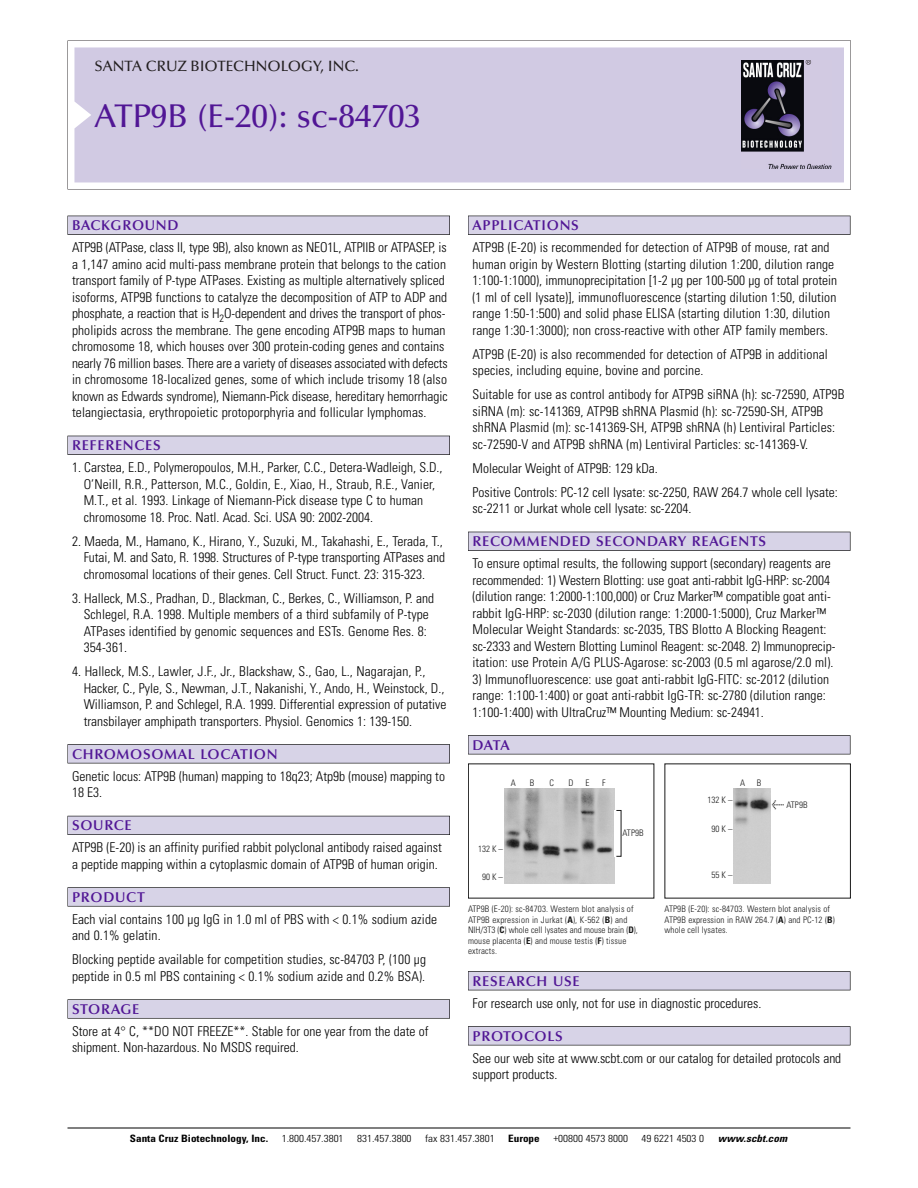
<style>
.page{position:relative;width:918px;height:1188px;background:#fff}
.page>*{position:absolute;margin:0;border:0;box-sizing:border-box;transform-origin:0 0}
.t1{font:500 33px "Optima";color:#511695}
.t2{font:500 15px "Optima";color:#231f20}
.t3{font:600 14.25px "Optima";letter-spacing:.05em;color:#511695}
.t4{font:300 condensed 13.5px/16.5px "Univers";letter-spacing:.005em;color:#000}
.t5{font:300 condensed 10.2px "Univers";color:#000;scale:1.1 1}
.t6{font:700 condensed 10.2px "Univers";color:#000;scale:1.1 1}
.t7{font:italic 700 condensed 10.2px "Univers";letter-spacing:.005em;color:#000;scale:1.1 1}
.t8{font:9px/10.5px "Univers Condensed Light+SHPEYT";letter-spacing:.015em;color:#191919}
.t9{font:9px/10.5px "Univers Condensed Light+TFIFWW";letter-spacing:.015em;color:#191919}
.s1{font-family:"Univers Condensed Bold+ACGAWU"}
.s2{font-family:"Meta Plus Book Roman+PWRRYU";font-size:10.5px}
.s3{font-family:"Univers Condensed Bold+NTGPOX"}
</style>
<div class="page">
<svg style="left:68px;top:40px;width:783px;height:149px"></svg>
<div style="left:74px;top:47px;width:770px;height:135px;background:#d1cae3"></div>
<img style="left:741px;top:60px;width:90px;height:108px">
<div style="left:68px;top:216px;width:382px;height:19px;background:#525155"></div>
<div style="left:68px;top:216px;width:381px;height:18px;background:#d7d3e7"></div>
<div style="left:68px;top:436px;width:382px;height:19px;background:#515055"></div>
<div style="left:68px;top:436px;width:381px;height:18px;background:#d7d3e7"></div>
<div style="left:68px;top:744px;width:382px;height:19px;background:#545357"></div>
<div style="left:68px;top:745px;width:381px;height:18px;background:#d7d3e7"></div>
<div style="left:68px;top:816px;width:382px;height:19px;background:#54535a"></div>
<div style="left:68px;top:816px;width:381px;height:18px;background:#d7d3e7"></div>
<svg style="left:68px;top:887px;width:382px;height:20px"></svg>
<div style="left:68px;top:888px;width:381px;height:18px;background:#d7d3e7"></div>
<div style="left:68px;top:999px;width:382px;height:20px;background:#626263"></div>
<div style="left:68px;top:1000px;width:381px;height:18px;background:#d7d3e7"></div>
<div style="left:468px;top:216px;width:382px;height:19px;background:#525155"></div>
<div style="left:468px;top:216px;width:382px;height:18px;background:#d7d3e7"></div>
<div style="left:468px;top:532px;width:382px;height:19px;background:#515055"></div>
<div style="left:468px;top:532px;width:382px;height:18px;background:#d7d3e7"></div>
<div style="left:468px;top:735px;width:382px;height:19px;background:#545357"></div>
<div style="left:468px;top:736px;width:382px;height:18px;background:#d7d3e7"></div>
<div style="left:468px;top:971px;width:382px;height:19px;background:#525155"></div>
<div style="left:468px;top:972px;width:382px;height:18px;background:#d7d3e7"></div>
<div style="left:468px;top:1026px;width:382px;height:19px;background:#545357"></div>
<div style="left:468px;top:1027px;width:382px;height:18px;background:#d7d3e7"></div>
<hr style="left:68px;top:1128px;width:782px;height:1px;background:#000">
<img style="left:734px;top:789px;width:37px;height:95px">
<img style="left:504px;top:789px;width:111px;height:95px">
<p class="t2" style="left:94px;top:61px;width:266px">SANTA CRUZ BIOTECHNOLOGY, INC.</p>
<h1 class="t1" style="left:94px;top:103px;width:328px">ATP9B (E-20): sc-84703</h1>
<p class="t3" style="left:72px;top:219px;width:108px">BACKGROUND</p>
<p class="t4" style="left:72px;top:240px;width:377px">ATP9B (ATPase, class II, type 9B), also known as NEO1L, ATPIIB or ATPASEP, is a 1,147 amino acid multi-pass membrane protein that belongs to the cation transport family of P-type ATPases. Existing as multiple alternatively spliced isoforms, ATP9B functions to catalyze the decomposition of ATP to ADP and phosphate, a reaction that is H<sub>2</sub>O-dependent and drives the transport of phos&shy;pholipids across the membrane. The gene encoding ATP9B maps to human chromosome 18, which houses over 300 protein-coding genes and contains nearly 76 million bases. There are a variety of diseases associated with defects in chromosome 18-localized genes, some of which include trisomy 18 (also known as Edwards syndrome), Niemann-Pick disease, hereditary hemorrhagic telangiectasia, erythropoietic protoporphyria and follicular lymphomas.</p>
<p class="t3" style="left:72px;top:440px;width:90px">REFERENCES</p>
<p class="t4" style="left:84px;top:460px;width:360px;text-indent:-12px">1. Carstea, E.D., Polymeropoulos, M.H., Parker, C.C., Detera-Wadleigh, S.D., O’Neill, R.R., Patterson, M.C., Goldin, E., Xiao, H., Straub, R.E., Vanier, M.T., et al. 1993. Linkage of Niemann-Pick disease type C to human chromosome 18. Proc. Natl. Acad. Sci. USA 90: 2002-2004.</p>
<p class="t4" style="left:84px;top:534px;width:363px;text-indent:-12px">2. Maeda, M., Hamano, K., Hirano, Y., Suzuki, M., Takahashi, E., Terada, T.,<br>Futai, M. and Sato, R. 1998. Structures of P-type transporting ATPases and chromosomal locations of their genes. Cell Struct. Funct. 23: 315-323.</p>
<p class="t4" style="left:84px;top:591px;width:352px;text-indent:-12px">3. Halleck, M.S., Pradhan, D., Blackman, C., Berkes, C., Williamson, P. and Schlegel, R.A. 1998. Multiple members of a third subfamily of P-type ATPases identified by genomic sequences and ESTs. Genome Res. 8:<br>354-361.</p>
<p class="t4" style="left:84px;top:664px;width:364px;text-indent:-12px">4. Halleck, M.S., Lawler, J.F., Jr., Blackshaw, S., Gao, L., Nagarajan, P., Hacker, C., Pyle, S., Newman, J.T., Nakanishi, Y., Ando, H., Weinstock, D., Williamson, P. and Schlegel, R.A. 1999. Differential expression of putative transbilayer amphipath transporters. Physiol. Genomics 1: 139-150.</p>
<p class="t3" style="left:72px;top:748px;width:207px">CHROMOSOMAL LOCATION</p>
<p class="t4" style="left:72px;top:769px;width:374px">Genetic locus: ATP9B (human) mapping to 18q23; Atp9b (mouse) mapping to<br>18 E3.</p>
<p class="t3" style="left:72px;top:820px;width:61px">SOURCE</p>
<p class="t4" style="left:72px;top:840px;width:371px">ATP9B (E-20) is an affinity purified rabbit polyclonal antibody raised against a peptide mapping within a cytoplasmic domain of ATP9B of human origin.</p>
<p class="t3" style="left:72px;top:891px;width:74px">PRODUCT</p>
<p class="t4" style="left:72px;top:912px;width:367px">Each vial contains 100 µg IgG in 1.0 ml of PBS with &lt; 0.1% sodium azide and 0.1% gelatin.</p>
<p class="t4" style="left:72px;top:952px;width:356px">Blocking peptide available for competition studies, sc-84703 P, (100 µg peptide in 0.5 ml PBS containing &lt; 0.1% sodium azide and 0.2% BSA).</p>
<p class="t3" style="left:72px;top:1003px;width:69px">STORAGE</p>
<p class="t4" style="left:72px;top:1024px;width:358px">Store at 4° C, **DO NOT FREEZE**. Stable for one year from the date of shipment. Non-hazardous. No MSDS required.</p>
<p class="t3" style="left:473px;top:219px;width:108px">APPLICATIONS</p>
<p class="t4" style="left:473px;top:240px;width:366px">ATP9B (E-20) is recommended for detection of ATP9B of mouse, rat and human origin by Western Blotting (starting dilution 1:200, dilution range 1:100-1:1000), immunoprecipitation [1-2 µg per 100-500 µg of total protein (1 ml of cell lysate)], immunofluorescence (starting dilution 1:50, dilution range 1:50-1:500) and solid phase ELISA (starting dilution 1:30, dilution range 1:30-1:3000); non cross-reactive with other ATP family members.</p>
<p class="t4" style="left:473px;top:347px;width:357px">ATP9B (E-20) is also recommended for detection of ATP9B in additional species, including equine, bovine and porcine.</p>
<p class="t4" style="left:473px;top:387px;width:373px">Suitable for use as control antibody for ATP9B siRNA (h): sc-72590, ATP9B siRNA (m): sc-141369, ATP9B shRNA Plasmid (h): sc-72590-SH, ATP9B shRNA Plasmid (m): sc-141369-SH, ATP9B shRNA (h) Lentiviral Particles: sc-72590-V and ATP9B shRNA (m) Lentiviral Particles: sc-141369-V.</p>
<p class="t4" style="left:473px;top:457px;width:367px;line-height:24px">Molecular Weight of ATP9B: 129 kDa.<br>Positive Controls: PC-12 cell lysate: sc-2250, RAW 264.7 whole cell lysate:</p>
<p class="t4" style="left:473px;top:501px;width:221px">sc-2211 or Jurkat whole cell lysate: sc-2204.</p>
<p class="t3" style="left:473px;top:536px;width:295px">RECOMMENDED SECONDARY REAGENTS</p>
<p class="t4" style="left:473px;top:556px;width:364px">To ensure optimal results, the following support (secondary) reagents are recommended: 1) Western Blotting: use goat anti-rabbit IgG-HRP: sc-2004 (dilution range: 1:2000-1:100,000) or Cruz Marker™ compatible goat anti&shy;rabbit IgG-HRP: sc-2030 (dilution range: 1:2000-1:5000), Cruz Marker™ Molecular Weight Standards: sc-2035, TBS Blotto A Blocking Reagent: sc-2333 and Western Blotting Luminol Reagent: sc-2048. 2) Immunoprecip&shy;itation: use Protein A/G PLUS-Agarose: sc-2003 (0.5 ml agarose/2.0 ml).</p>
<p class="t4" style="left:473px;top:672px;width:358px">3) Immunofluorescence: use goat anti-rabbit IgG-FITC: sc-2012 (dilution range: 1:100-1:400) or goat anti-rabbit IgG-TR: sc-2780 (dilution range:<br>1:100-1:400) with UltraCruz™ Mounting Medium: sc-24941.</p>
<p class="t3" style="left:473px;top:739px;width:39px">DATA</p>
<p class="t8" style="left:511px;top:778px;width:7px">A</p>
<p class="t8" style="left:530px;top:778px;width:6px">B</p>
<p class="t8" style="left:549px;top:778px;width:6px">C</p>
<p class="t8" style="left:569px;top:778px;width:7px">D</p>
<p class="t8" style="left:586px;top:778px;width:5px">E</p>
<p class="t8" style="left:602px;top:778px;width:5px">F</p>
<p class="t8" style="left:478px;top:845px;width:26px">132 K –</p>
<p class="t8" style="left:482px;top:872px;width:22px">90K–</p>
<p class="t8" style="left:622px;top:828px;width:23px">ATP9B</p>
<p class="t8" style="left:468px;top:905px;width:171px">ATP9B (E-20): sc-84703. Western blot analysis of ATP9B expression in Jurkat (<span class="s1">A</span>), K-562 (<span class="s1">B</span>) and NIH/3T3 (<span class="s1">C</span>) whole cell lysates and mouse brain (<span class="s1">D</span>), mouse placenta (<span class="s1">E</span>) and mouse testis (<span class="s1">F</span>) tissue extracts.</p>
<p class="t9" style="left:740px;top:778px;width:7px">A</p>
<p class="t9" style="left:757px;top:778px;width:6px">B</p>
<p class="t9" style="left:708px;top:796px;width:26px">132 K –</p>
<p class="t9" style="left:712px;top:824px;width:22px">90K–</p>
<p class="t9" style="left:712px;top:871px;width:22px">55K–</p>
<p class="t9" style="left:772px;top:800px;width:38px"><span class="s2">&lt;</span> ATP9B</p>
<p class="t9" style="left:664px;top:905px;width:172px">ATP9B (E-20): sc-84703. Western blot analysis of<br>ATP9B expression in RAW 264.7 (<span class="s3">A</span>) and PC-12 (<span class="s3">B</span>) whole cell lysates.</p>
<p class="t3" style="left:473px;top:975px;width:109px">RESEARCH USE</p>
<p class="t4" style="left:473px;top:996px;width:290px">For research use only, not for use in diagnostic procedures.</p>
<p class="t3" style="left:473px;top:1030px;width:92px">PROTOCOLS</p>
<p class="t4" style="left:473px;top:1051px;width:370px">See our web site at www.scbt.com or our catalog for detailed protocols and support products.</p>
<p class="t6" style="left:130px;top:1135px;width:127px">Santa Cruz Biotechnology, Inc.</p>
<p class="t5" style="left:282px;top:1135px;width:58px">1.800.457.3801</p>
<p class="t5" style="left:357px;top:1135px;width:51px">831.457.3800</p>
<p class="t5" style="left:425px;top:1135px;width:65px">fax 831.457.3801</p>
<p class="t6" style="left:508px;top:1135px;width:30px">Europe</p>
<p class="t5" style="left:553px;top:1135px;width:69px">+00800 4573 8000</p>
<p class="t5" style="left:642px;top:1135px;width:58px">49 6221 4503 0</p>
<p class="t7" style="left:718px;top:1135px;width:64px">www.scbt.com</p>
</div>
